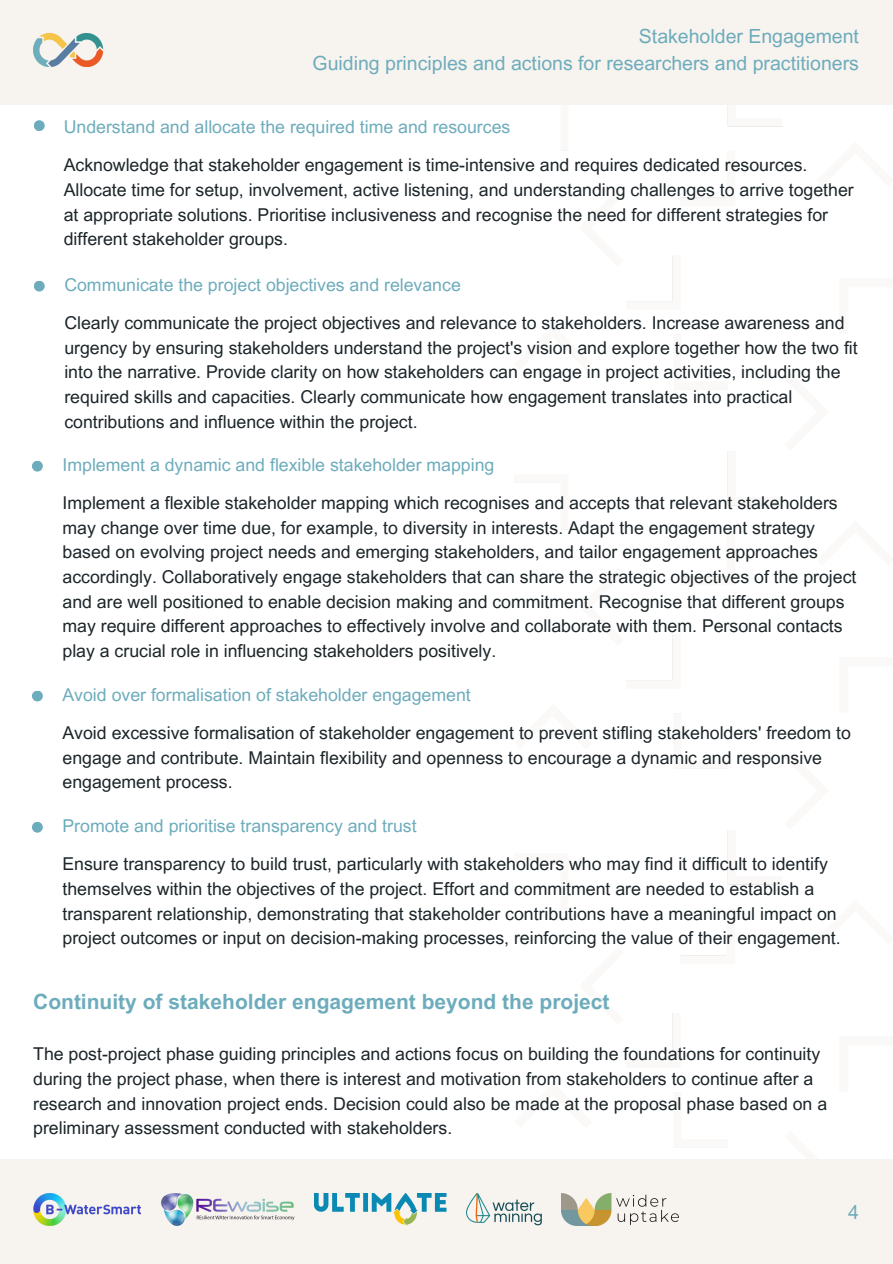
<style>
.page{position:relative;width:893px;height:1264px;background:#fff}
.page>*{position:absolute;margin:0;border:0;box-sizing:border-box;transform-origin:0 0}
.t1{font:700 21px "Arial MT Pro";color:#6dacbc}
.t2{font:19.5px/27px "Arial MT Pro";color:#6dacbc;text-align:right}
.t3{font:17.7px/24.6px "Arial MT Pro";color:#1c2529}
.t4{font:17.7px "Arial MT Pro";color:#6dacbc}
</style>
<div class="page">
<div style="left:0;top:1158px;width:892px;height:105px;background:#f7f3ef"></div>
<img style="left:34px;top:1193px;width:107px;height:32px">
<img style="left:161px;top:1193px;width:133px;height:32px">
<img style="left:562px;top:1193px;width:117px;height:32px">
<img style="left:466px;top:1193px;width:75px;height:32px">
<img style="left:314px;top:1193px;width:132px;height:32px">
<div style="left:0;top:0;width:892px;height:104px;background:#f7f3ef"></div>
<div style="left:34px;top:281px;width:11px;height:10px;background:#6dacbc;border-radius:50%"></div>
<div style="left:34px;top:120px;width:11px;height:11px;background:#6dacbc;border-radius:50%"></div>
<div style="left:32px;top:460px;width:11px;height:11px;background:#6dacbc;border-radius:50%"></div>
<div style="left:32px;top:690px;width:11px;height:11px;background:#6dacbc;border-radius:50%"></div>
<div style="left:32px;top:821px;width:11px;height:11px;background:#6dacbc;border-radius:50%"></div>
<img style="left:34px;top:34px;width:70px;height:32px">
<p class="t2" style="left:312px;top:25px;width:548px">Stakeholder Engagement<br>Guiding principles and actions for researchers and practitioners</p>
<p class="t4" style="left:64px;top:120px;width:448px">Understand and allocate the required time and resources</p>
<p class="t3" style="left:64px;top:155px;width:791px">Acknowledge that stakeholder engagement is time-intensive and requires dedicated resources.<br>Allocate time for setup, involvement, active listening, and understanding challenges to arrive together at appropriate solutions. Prioritise inclusiveness and recognise the need for different strategies for different stakeholder groups.</p>
<p class="t4" style="left:64px;top:278px;width:398px">Communicate the project objectives and relevance</p>
<p class="t3" style="left:64px;top:313px;width:794px">Clearly communicate the project objectives and relevance to stakeholders. Increase awareness and urgency by ensuring stakeholders understand the project's vision and explore together how the two fit into the narrative. Provide clarity on how stakeholders can engage in project activities, including the required skills and capacities. Clearly communicate how engagement translates into practical contributions and influence within the project.</p>
<p class="t4" style="left:62px;top:458px;width:433px">Implement a dynamic and flexible stakeholder mapping</p>
<p class="t3" style="left:62px;top:493px;width:795px">Implement a flexible stakeholder mapping which recognises and accepts that relevant stakeholders may change over time due, for example, to diversity in interests. Adapt the engagement strategy based on evolving project needs and emerging stakeholders, and tailor engagement approaches accordingly. Collaboratively engage stakeholders that can share the strategic objectives of the project and are well positioned to enable decision making and commitment. Recognise that different groups may require different approaches to effectively involve and collaborate with them. Personal contacts play a crucial role in influencing stakeholders positively.</p>
<p class="t4" style="left:62px;top:687px;width:410px">Avoid over formalisation of stakeholder engagement</p>
<p class="t3" style="left:62px;top:722px;width:790px">Avoid excessive formalisation of stakeholder engagement to prevent stifling stakeholders' freedom to engage and contribute. Maintain flexibility and openness to encourage a dynamic and responsive engagement process.</p>
<h1 class="t4" style="left:62px;top:819px;width:355px">Promote and prioritise transparency and trust</h1>
<p class="t3" style="left:62px;top:853px;width:779px">Ensure transparency to build trust, particularly with stakeholders who may find it difficult to identify themselves within the objectives of the project. Effort and commitment are needed to establish a transparent relationship, demonstrating that stakeholder contributions have a meaningful impact on project outcomes or input on decision-making processes, reinforcing the value of their engagement.</p>
<p class="t1" style="left:33px;top:993px;width:578px">Continuity of stakeholder engagement beyond the project</p>
<p class="t3" style="left:33px;top:1043px;width:795px">The post-project phase guiding principles and actions focus on building the foundations for continuity during the project phase, when there is interest and motivation from stakeholders to continue after a research and innovation project ends. Decision could also be made at the proposal phase based on a preliminary assessment conducted with stakeholders.</p>
<p class="t2" style="left:848px;top:1200px;width:12px">4</p>
</div>
